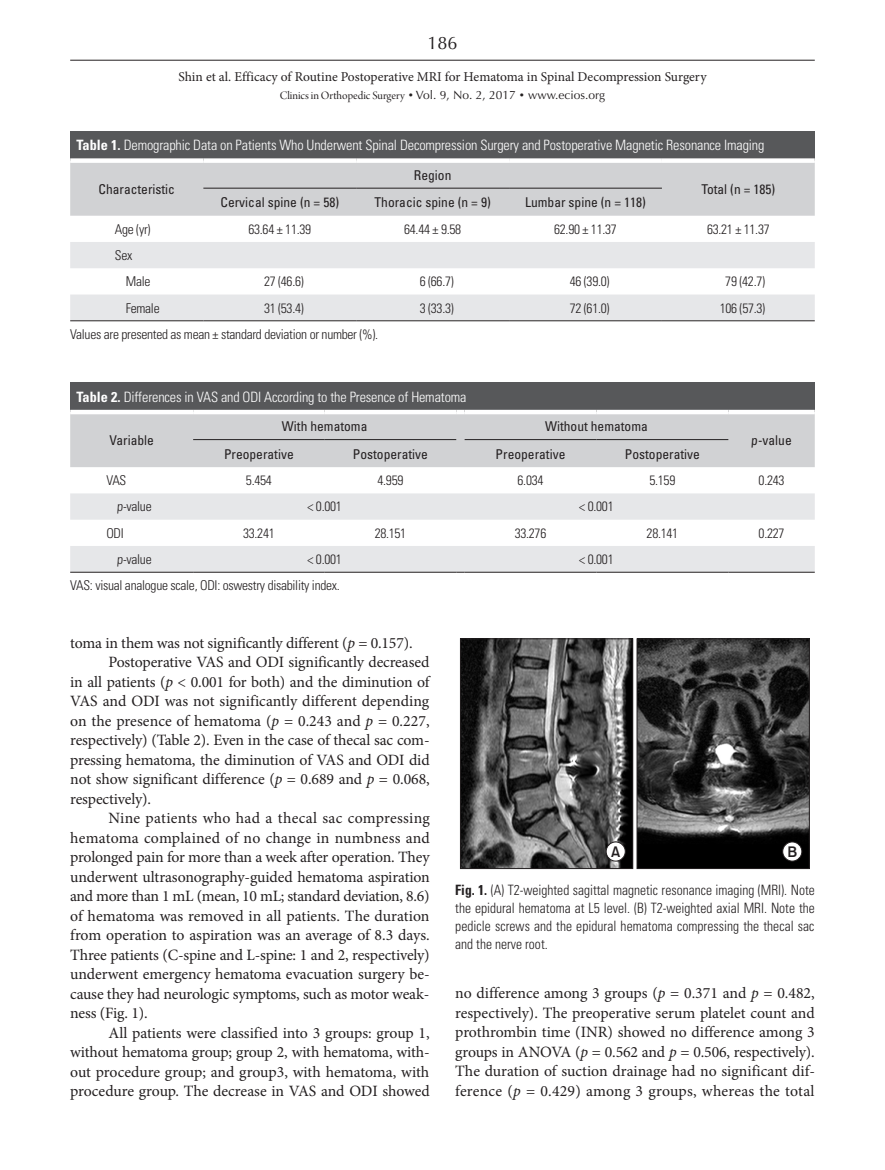
<style>
.page{position:relative;width:885px;height:1170px;background:#fff}
.page>*{position:absolute;margin:0;border:0;box-sizing:border-box;transform-origin:0 0}
.t1{font:18px "Optima LT Std";color:#231f20}
.t2{font:15.75px/19.5px "Minion Pro";letter-spacing:-.01em;color:#231f20;text-align:justify}
.t3{font:15.75px "Minion Pro";letter-spacing:.01em;color:#231f20}
.t4{font:15.75px "Minion Pro";letter-spacing:.02em;color:#231f20}
.t5{font:15px "Gothic 725 BT Bold A";color:#231f20}
.t6{font:300 condensed 14.25px/18px "Univers";letter-spacing:.005em;color:#231f20;text-align:justify;scale:.95 1}
.t7{font:300 condensed 14.25px "Univers";letter-spacing:-.01em;color:#fff}
.t8{font:300 condensed 13.5px/26.2px "Univers";letter-spacing:-.02em;color:#231f20}
.t9{font:condensed 13.5px "Univers";color:#231f20}
.t10{font:13.5px "Minion Pro";color:#231f20}
.t11{font:12px "Optima LT Std";color:#231f20}
.s1{font-family:"Arno Pro Display"}
.s2{font-size:9px}
.s3{font-weight:700}
.s4{font-style:italic}
</style>
<div class="page">
<hr style="left:70px;top:60px;width:744px;height:1px;background:#231f20">
<div style="left:70px;top:131px;width:744px;height:30px;background:#57585a"></div>
<div style="left:70px;top:163px;width:744px;height:53px;background:#d1d2d4"></div>
<svg style="left:70px;top:242px;width:744px;height:78px;fill:#e6e7e9"></svg>
<hr style="left:70px;top:320px;width:133px;height:1px;background:#231f20">
<hr style="left:203px;top:320px;width:153px;height:1px;background:#231f20">
<hr style="left:356px;top:320px;width:153px;height:1px;background:#231f20">
<hr style="left:509px;top:320px;width:153px;height:1px;background:#231f20">
<hr style="left:662px;top:320px;width:152px;height:1px;background:#231f20">
<div style="left:203px;top:158px;width:153px;height:5px;background:#fff"></div>
<div style="left:356px;top:158px;width:153px;height:5px;background:#fff"></div>
<div style="left:509px;top:158px;width:153px;height:5px;background:#fff"></div>
<div style="left:662px;top:158px;width:152px;height:5px;background:#fff"></div>
<div style="left:70px;top:158px;width:133px;height:5px;background:#fff"></div>
<hr style="left:203px;top:188px;width:153px;height:1px;background:#231f20">
<hr style="left:356px;top:188px;width:153px;height:1px;background:#231f20">
<hr style="left:509px;top:188px;width:153px;height:1px;background:#231f20">
<div style="left:70px;top:383px;width:744px;height:29px;background:#57585a"></div>
<svg style="left:70px;top:493px;width:744px;height:79px;fill:#e6e7e9"></svg>
<svg style="left:70px;top:410px;width:744px;height:57px;background:#d4d5d7"></svg>
<hr style="left:70px;top:572px;width:123px;height:1px;background:#231f20">
<hr style="left:193px;top:572px;width:131px;height:1px;background:#231f20">
<hr style="left:324px;top:572px;width:132px;height:1px;background:#231f20">
<hr style="left:464px;top:572px;width:132px;height:1px;background:#231f20">
<hr style="left:596px;top:572px;width:132px;height:1px;background:#231f20">
<hr style="left:728px;top:572px;width:86px;height:1px;background:#231f20">
<hr style="left:193px;top:439px;width:131px;height:1px;background:#231f20">
<hr style="left:324px;top:439px;width:132px;height:1px;background:#231f20">
<hr style="left:464px;top:439px;width:132px;height:1px;background:#231f20">
<hr style="left:596px;top:439px;width:132px;height:1px;background:#231f20">
<svg style="left:460px;top:638px;width:349px;height:231px;background:#494949"></svg>
<div style="left:606px;top:841px;width:19px;height:20px;background:#fff;border-radius:50%"></div>
<div style="left:605px;top:841px;width:20px;height:20px;border:1px solid #231f20;border-radius:50%"></div>
<div style="left:782px;top:841px;width:19px;height:20px;background:#fff;border-radius:50%"></div>
<div style="left:782px;top:841px;width:20px;height:20px;border:1px solid #231f20;border-radius:50%"></div>
<p class="t1" style="left:427px;top:32px;width:32px">186</p>
<p class="t10" style="left:178px;top:68px;width:529px">Shin et al. Efficacy of Routine Postoperative MRI for Hematoma in Spinal Decompression Surgery</p>
<p class="t11" style="left:280px;top:88px;width:327px"><span class="s1">Clinics in Orthopedic Surgery</span> <span class="s2">•</span> Vol. 9, No. 2, 2017 <span class="s2">•</span> www.ecios.org</p>
<p class="t7" style="left:77px;top:136px;width:689px"><span class="s3">Table 1.</span> Demographic Data on Patients Who Underwent Spinal Decompression Surgery and Postoperative Magnetic Resonance Imaging</p>
<p class="t9" style="left:98px;top:180px;width:78px">Characteristic</p>
<p class="t9" style="left:414px;top:166px;width:39px">Region</p>
<p class="t9" style="left:701px;top:180px;width:75px">Total (n = 185)</p>
<p class="t9" style="left:220px;top:194px;width:120px">Cervical spine (n = 58)</p>
<p class="t9" style="left:374px;top:194px;width:118px">Thoracic spine (n = 9)</p>
<p class="t9" style="left:525px;top:194px;width:122px">Lumbar spine (n = 118)</p>
<p class="t8" style="left:115px;top:216px;width:37px">Age (yr)</p>
<p class="t8" style="left:248px;top:216px;width:64px">63.64 ± 11.39</p>
<p class="t8" style="left:404px;top:216px;width:58px">64.44 ± 9.58</p>
<p class="t8" style="left:554px;top:216px;width:64px">62.90 ± 11.37</p>
<p class="t8" style="left:707px;top:216px;width:64px">63.21 ± 11.37</p>
<p class="t8" style="left:126px;top:242px;width:26px;text-indent:-11px">Sex<br>Male</p>
<p class="t8" style="left:264px;top:268px;width:41px">27 (46.6)</p>
<p class="t8" style="left:419px;top:268px;width:36px">6 (66.7)</p>
<p class="t8" style="left:569px;top:268px;width:41px">46 (39.0)</p>
<p class="t8" style="left:725px;top:268px;width:41px">79 (42.7)</p>
<p class="t8" style="left:126px;top:294px;width:35px">Female</p>
<p class="t8" style="left:264px;top:294px;width:41px">31 (53.4)</p>
<p class="t8" style="left:419px;top:294px;width:36px">3 (33.3)</p>
<p class="t8" style="left:569px;top:294px;width:41px">72 (61.0)</p>
<p class="t8" style="left:719px;top:294px;width:47px">106 (57.3)</p>
<p class="t8" style="left:70px;top:321px;width:309px">Values are presented as mean ± standard deviation or number (%).</p>
<p class="t7" style="left:77px;top:388px;width:391px"><span class="s3">Table 2.</span> Differences in VAS and ODI According to the Presence of Hematoma</p>
<p class="t9" style="left:109px;top:432px;width:46px">Variable</p>
<p class="t9" style="left:282px;top:418px;width:87px">With hematoma</p>
<p class="t9" style="left:545px;top:418px;width:104px">Without hematoma</p>
<p class="t9" style="left:224px;top:445px;width:71px">Preoperative</p>
<p class="t9" style="left:353px;top:445px;width:76px">Postoperative</p>
<p class="t9" style="left:495px;top:445px;width:71px">Preoperative</p>
<p class="t9" style="left:624px;top:445px;width:76px">Postoperative</p>
<p class="t9" style="left:750px;top:432px;width:42px">p-value</p>
<p class="t8" style="left:106px;top:467px;width:21px">VAS</p>
<p class="t8" style="left:246px;top:467px;width:27px">5.454</p>
<p class="t8" style="left:377px;top:467px;width:27px">4.959</p>
<p class="t8" style="left:517px;top:467px;width:27px">6.034</p>
<p class="t8" style="left:649px;top:467px;width:27px">5.159</p>
<p class="t8" style="left:758px;top:467px;width:27px">0.243</p>
<p class="t8" style="left:117px;top:493px;width:36px">p-value</p>
<p class="t8" style="left:307px;top:493px;width:36px">&lt; 0.001</p>
<p class="t8" style="left:579px;top:493px;width:36px">&lt; 0.001</p>
<p class="t8" style="left:106px;top:520px;width:19px">ODI</p>
<p class="t8" style="left:243px;top:520px;width:33px">33.241</p>
<p class="t8" style="left:374px;top:520px;width:33px">28.151</p>
<p class="t8" style="left:514px;top:520px;width:33px">33.276</p>
<p class="t8" style="left:646px;top:520px;width:33px">28.141</p>
<p class="t8" style="left:758px;top:520px;width:27px">0.227</p>
<p class="t8" style="left:117px;top:546px;width:36px">p-value</p>
<p class="t8" style="left:307px;top:546px;width:36px">&lt; 0.001</p>
<p class="t8" style="left:579px;top:546px;width:36px">&lt; 0.001</p>
<p class="t8" style="left:70px;top:572px;width:271px">VAS: visual analogue scale, ODI: oswestry disability index.</p>
<p class="t2" style="left:70px;top:633px;width:344px">toma in them was not significantly different (<span class="s4">p</span> = 0.157).</p>
<p class="t2" style="left:108px;top:652px;width:322px">Postoperative VAS and ODI significantly decreased</p>
<p class="t2" style="left:70px;top:672px;width:361px">in all patients (<span class="s4">p</span> &lt; 0.001 for both) and the diminution of</p>
<p class="t2" style="left:70px;top:691px;width:360px">VAS and ODI was not significantly different depending</p>
<p class="t2" style="left:70px;top:711px;width:361px">on the presence of hematoma (<span class="s4">p</span> = 0.243 and <span class="s4">p</span> = 0.227,</p>
<p class="t2" style="left:70px;top:730px;width:361px">respectively) (Table 2). Even in the case of thecal sac com-</p>
<p class="t2" style="left:70px;top:750px;width:361px">pressing hematoma, the diminution of VAS and ODI did</p>
<p class="t2" style="left:70px;top:769px;width:361px">not show significant difference (<span class="s4">p</span> = 0.689 and <span class="s4">p</span> = 0.068,</p>
<p class="t2" style="left:70px;top:789px;width:82px">respectively).</p>
<p class="t4" style="left:108px;top:807px;width:323px">Nine patients who had a thecal sac compressing</p>
<p class="t3" style="left:70px;top:827px;width:361px">hematoma complained of no change in numbness and</p>
<p class="t2" style="left:70px;top:847px;width:361px">prolonged pain for more than a week after operation. They</p>
<p class="t2" style="left:70px;top:867px;width:361px">underwent ultrasonography-guided hematoma aspiration</p>
<p class="t2" style="left:70px;top:886px;width:361px">and more than 1 mL (mean, 10 mL; standard deviation, 8.6)</p>
<p class="t2" style="left:70px;top:906px;width:361px">of hematoma was removed in all patients. The duration</p>
<p class="t2" style="left:70px;top:925px;width:361px">from operation to aspiration was an average of 8.3 days.</p>
<p class="t2" style="left:70px;top:945px;width:361px">Three patients (C-spine and L-spine: 1 and 2, respectively)</p>
<p class="t2" style="left:70px;top:964px;width:361px">underwent emergency hematoma evacuation surgery be-</p>
<p class="t2" style="left:70px;top:984px;width:360px">cause they had neurologic symptoms, such as motor weak-</p>
<p class="t2" style="left:70px;top:1003px;width:79px">ness (Fig. 1).</p>
<p class="t2" style="left:108px;top:1023px;width:322px">All patients were classified into 3 groups: group 1,</p>
<p class="t2" style="left:70px;top:1042px;width:361px">without hematoma group; group 2, with hematoma, with-</p>
<p class="t2" style="left:70px;top:1062px;width:360px">out procedure group; and group3, with hematoma, with</p>
<p class="t2" style="left:70px;top:1081px;width:361px">procedure group. The decrease in VAS and ODI showed</p>
<p class="t5" style="left:611px;top:842px;width:11px">A</p>
<p class="t5" style="left:787px;top:842px;width:11px">B</p>
<p class="t6" style="left:455px;top:881px;width:380px"><span class="s3">Fig. 1.</span> (A) T2-weighted sagittal magnetic resonance imaging (MRI). Note the epidural hematoma at L5 level. (B) T2-weighted axial MRI. Note the pedicle screws and the epidural hematoma compressing the thecal sac and the nerve root.</p>
<p class="t2" style="left:455px;top:983px;width:361px">no difference among 3 groups (<span class="s4">p</span> = 0.371 and <span class="s4">p</span> = 0.482, respectively). The preoperative serum platelet count and prothrombin time (INR) showed no difference among 3 groups in ANOVA (<span class="s4">p</span> = 0.562 and <span class="s4">p</span> = 0.506, respectively).<br>The duration of suction drainage had no significant dif&shy;ference (<span class="s4">p</span> = 0.429) among 3 groups, whereas the total</p>
</div>
